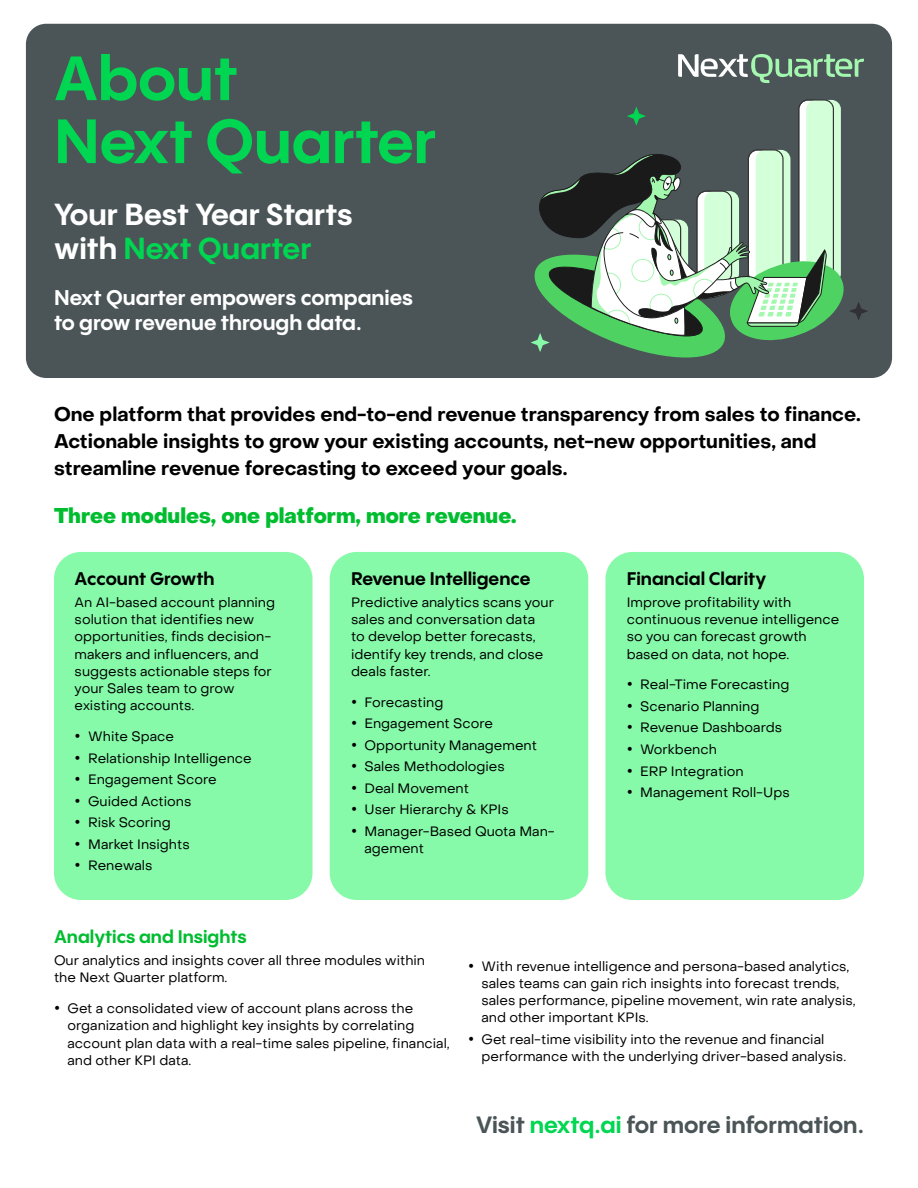
<style>
.page{position:relative;width:918px;height:1188px;background:#fff}
.page>*{position:absolute;margin:0;border:0;box-sizing:border-box;transform-origin:0 0}
.t1{font:700 61.5px/63px "PP Pangram Sans";letter-spacing:-.005em;color:#00d651}
.t2{font:700 30px/34.5px "PP Pangram Sans";color:#fff}
.t3{font:700 23.25px "PP Pangram Sans";color:#4b5558}
.t4{font:700 21px/25.2px "PP Pangram Sans";color:#fff}
.t5{font:800 21px "Object Sans";color:#00bd30}
.t6{font:700 19.5px/27px "Object Sans";color:#000}
.t7{font:700 18px "PP Pangram Sans";color:#000}
.t8{font:700 18px "PP Pangram Sans";color:#00bd30}
.t9{font:13.5px/17.2px "Object Sans";color:#000}
.s1{color:#00d651}
</style>
<div class="page">
<div style="left:26px;top:24px;width:866px;height:354px;background:#4b5558;border-radius:20px"></div>
<svg style="left:678px;top:54px;width:186px;height:29px"></svg>
<div style="left:54px;top:552px;width:259px;height:348px;background:#86faa8;border-radius:27px"></div>
<div style="left:330px;top:552px;width:258px;height:348px;background:#86faa8;border-radius:27px"></div>
<div style="left:605px;top:552px;width:259px;height:348px;background:#86faa8;border-radius:27px"></div>
<svg style="left:531px;top:99px;width:337px;height:259px"></svg>
<h1 class="t1" style="left:54px;top:46px;width:384px">About<br>Next Quarter</h1>
<h2 class="t2" style="left:54px;top:196px;width:300px">Your Best Year Starts with <span class="s1">Next Quarter</span></h2>
<h3 class="t4" style="left:54px;top:284px;width:361px">Next Quarter empowers companies to grow revenue through data.</h3>
<h3 class="t6" style="left:54px;top:401px;width:808px">One platform that provides end-to-end revenue transparency from sales to finance.<br>Actionable insights to grow your existing accounts, net-new opportunities, and streamline revenue forecasting to exceed your goals.</h3>
<h3 class="t5" style="left:54px;top:503px;width:464px">Three modules, one platform, more revenue.</h3>
<h3 class="t7" style="left:75px;top:567px;width:141px">Account Growth</h3>
<p class="t9" style="left:75px;top:593px;width:202px">An AI-based account planning solution that identifies new opportunities, finds decision&shy;makers and influencers, and suggests actionable steps for your Sales team to grow existing accounts.</p>
<p class="t9" style="left:75px;top:728px;width:101px">• White Space</p>
<p class="t9" style="left:75px;top:749px;width:179px">• Relationship Intelligence</p>
<p class="t9" style="left:75px;top:771px;width:144px">• Engagement Score</p>
<p class="t9" style="left:75px;top:792px;width:118px">• Guided Actions</p>
<p class="t9" style="left:75px;top:814px;width:98px">• Risk Scoring</p>
<p class="t9" style="left:75px;top:836px;width:117px">• Market Insights</p>
<p class="t9" style="left:75px;top:857px;width:79px">• Renewals</p>
<h3 class="t7" style="left:351px;top:567px;width:181px">Revenue Intelligence</h3>
<p class="t9" style="left:351px;top:593px;width:205px">Predictive analytics scans your sales and conversation data<br>to develop better forecasts, identify key trends, and close deals faster.</p>
<p class="t9" style="left:351px;top:693px;width:94px">• Forecasting</p>
<p class="t9" style="left:351px;top:715px;width:144px">• Engagement Score</p>
<p class="t9" style="left:351px;top:736px;width:188px">• Opportunity Management</p>
<p class="t9" style="left:351px;top:758px;width:155px">• Sales Methodologies</p>
<p class="t9" style="left:351px;top:780px;width:120px">• Deal Movement</p>
<p class="t9" style="left:351px;top:801px;width:159px">• User Hierarchy &amp; KPIs</p>
<p class="t9" style="left:364px;top:823px;width:192px;text-indent:-14px">• Manager-Based Quota Man&shy;agement</p>
<h3 class="t7" style="left:627px;top:567px;width:141px">Financial Clarity</h3>
<p class="t9" style="left:627px;top:593px;width:214px">Improve profitability with continuous revenue intelligence so you can forecast growth based on data, not hope.</p>
<p class="t9" style="left:627px;top:676px;width:164px">• Real-Time Forecasting</p>
<p class="t9" style="left:627px;top:698px;width:134px">• Scenario Planning</p>
<p class="t9" style="left:627px;top:719px;width:157px">• Revenue Dashboards</p>
<p class="t9" style="left:627px;top:741px;width:92px">• Workbench</p>
<p class="t9" style="left:627px;top:762px;width:118px">• ERP Integration</p>
<p class="t9" style="left:627px;top:784px;width:165px">• Management Roll-Ups</p>
<h3 class="t8" style="left:54px;top:925px;width:194px">Analytics and Insights</h3>
<p class="t9" style="left:54px;top:952px;width:373px">Our analytics and insights cover all three modules within the Next Quarter platform.</p>
<p class="t9" style="left:68px;top:1000px;width:384px;text-indent:-14px">• Get a consolidated view of account plans across the organization and highlight key insights by correlating account plan data with a real-time sales pipeline, financial, and other KPI data.</p>
<p class="t9" style="left:482px;top:957px;width:376px;text-indent:-14px">• With revenue intelligence and persona-based analytics, sales teams can gain rich insights into forecast trends, sales performance, pipeline movement, win rate analysis, and other important KPIs.</p>
<p class="t9" style="left:482px;top:1031px;width:366px;text-indent:-14px">• Get real-time visibility into the revenue and financial performance with the underlying driver-based analysis.</p>
<h3 class="t3" style="left:476px;top:1110px;width:389px">Visit <span class="s1">nextq.ai</span> for more information.</h3>
</div>
